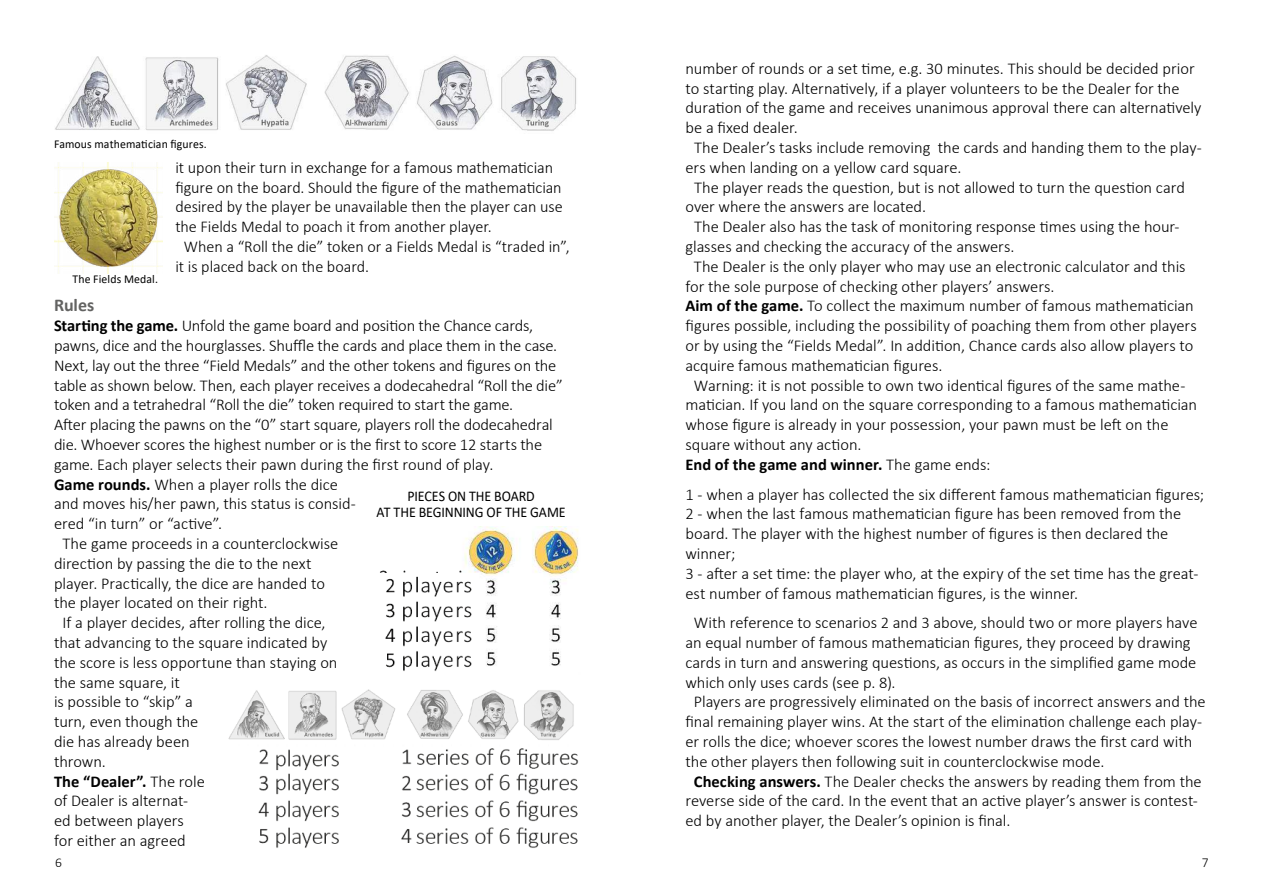
<style>
.page{position:relative;width:1263px;height:893px;background:#fff}
.page>*{position:absolute;margin:0;border:0;box-sizing:border-box;transform-origin:0 0}
.t1{font:700 18px "Calibri";letter-spacing:-.005em;color:#636362}
.t2{font:300 16.5px/19.8px "Calibri";letter-spacing:-.005em;color:#000}
.t3{font:700 16.5px "Calibri";color:#000}
.t4{font:14.85px/16.5px "Calibri";letter-spacing:-.01em;color:#000;text-align:center;scale:.94 1}
.t5{font:300 13.5px "Calibri";color:#000}
.t6{font:12px "Calibri";letter-spacing:.01em;color:#000}
.s1{font-weight:700}
.s2{font-weight:300}
</style>
<div class="page">
<img style="left:471px;top:527px;width:108px;height:139px">
<img style="left:380px;top:538px;width:91px;height:35px">
<img style="left:54px;top:162px;width:109px;height:112px">
<img style="left:55px;top:55px;width:521px;height:76px">
<img style="left:385px;top:573px;width:93px;height:98px">
<img style="left:228px;top:689px;width:351px;height:159px">
<p class="t6" style="left:54px;top:136px;width:154px">Famous mathema琀椀cian 昀椀gures.</p>
<p class="t6" style="left:72px;top:271px;width:87px">The Fields Medal.</p>
<p class="t2" style="left:175px;top:157px;width:379px">it upon their turn in exchange for a famous mathema琀椀cian</p>
<p class="t2" style="left:175px;top:177px;width:388px">昀椀gure on the board. Should the 昀椀gure of the mathema琀椀cian</p>
<p class="t2" style="left:175px;top:198px;width:389px">desired by the player be unavailable then the player can use</p>
<p class="t2" style="left:175px;top:218px;width:318px">the Fields Medal to poach it from another player.</p>
<p class="t2" style="left:184px;top:236px;width:387px">When a “Roll the die” token or a Fields Medal is “traded in”,</p>
<p class="t2" style="left:175px;top:256px;width:195px">it is placed back on the board.</p>
<p class="t1" style="left:54px;top:295px;width:42px">Rules</p>
<p class="t2" style="left:54px;top:316px;width:481px"><span class="s1">Star琀椀ng the game.</span> Unfold the game board and posi琀椀on the Chance cards,</p>
<p class="t2" style="left:54px;top:335px;width:505px">pawns, dice and the hourglasses. Shu昀툀e the cards and place them in the case.</p>
<p class="t2" style="left:54px;top:355px;width:504px">Next, lay out the three “Field Medals” and the other tokens and 昀椀gures on the</p>
<p class="t2" style="left:54px;top:375px;width:510px">table as shown below. Then, each player receives a dodecahedral “Roll the die”</p>
<p class="t2" style="left:54px;top:395px;width:461px">token and a tetrahedral “Roll the die” token required to start the game.</p>
<p class="t2" style="left:54px;top:415px;width:500px">A昀琀er placing the pawns on the “0” start square, players roll the dodecahedral</p>
<p class="t2" style="left:54px;top:434px;width:490px">die. Whoever scores the highest number or is the 昀椀rst to score 12 starts the</p>
<p class="t2" style="left:54px;top:454px;width:441px">game. Each player selects their pawn during the 昀椀rst round of play.</p>
<p class="t2" style="left:54px;top:475px;width:286px"><span class="s1">Game rounds.</span> When a player rolls the dice</p>
<p class="t2" style="left:54px;top:495px;width:303px">and moves his/her pawn, this status is consid-</p>
<p class="t2" style="left:54px;top:514px;width:170px">ered “in turn” or “ac琀椀ve”.</p>
<p class="t2" style="left:62px;top:533px;width:277px">The game proceeds in a counterclockwise</p>
<p class="t2" style="left:54px;top:553px;width:259px">direc琀椀on by passing the die to the next</p>
<p class="t2" style="left:54px;top:573px;width:272px">player. Prac琀椀cally, the dice are handed to</p>
<p class="t2" style="left:54px;top:594px;width:215px">the player located on their right.</p>
<p class="t2" style="left:62px;top:613px;width:265px">If a player decides, a昀琀er rolling the dice,</p>
<p class="t2" style="left:54px;top:634px;width:275px">that advancing to the square indicated by</p>
<p class="t2" style="left:54px;top:653px;width:285px">the score is less opportune than staying on</p>
<p class="t2" style="left:54px;top:673px;width:127px">the same square, it</p>
<p class="t2" style="left:54px;top:692px;width:140px">is possible to “skip” a</p>
<p class="t2" style="left:54px;top:713px;width:146px">turn, even though the</p>
<p class="t2" style="left:54px;top:733px;width:137px">die has already been</p>
<p class="t2" style="left:54px;top:752px;width:53px">thrown.</p>
<p class="t3" style="left:54px;top:769px;width:152px">The “Dealer”. <span class="s2">The role</span></p>
<p class="t2" style="left:54px;top:792px;width:136px">of Dealer is alternat-</p>
<p class="t2" style="left:54px;top:812px;width:131px">ed between players</p>
<p class="t2" style="left:54px;top:832px;width:133px">for either an agreed</p>
<p class="t4" style="left:377px;top:487px;width:203px">PIECES ON THE BOARD<br>AT THE BEGINNING OF THE GAME</p>
<p class="t2" style="left:685px;top:58px;width:511px">number of rounds or a set 琀椀me, e.g. 30 minutes. This should be decided prior</p>
<p class="t2" style="left:685px;top:78px;width:496px">to star琀椀ng play. Alterna琀椀vely, if a player volunteers to be the Dealer for the</p>
<p class="t2" style="left:685px;top:98px;width:518px">dura琀椀on of the game and receives unanimous approval there can alterna琀椀vely</p>
<p class="t2" style="left:685px;top:118px;width:114px">be a 昀椀xed dealer.</p>
<p class="t2" style="left:694px;top:137px;width:509px">The Dealer’s tasks include removing the cards and handing them to the play-</p>
<p class="t2" style="left:685px;top:158px;width:277px">ers when landing on a yellow card square.</p>
<p class="t2" style="left:694px;top:177px;width:492px">The player reads the ques琀椀on, but is not allowed to turn the ques琀椀on card</p>
<p class="t2" style="left:685px;top:198px;width:242px">over where the answers are located.</p>
<p class="t2" style="left:694px;top:217px;width:487px">The Dealer also has the task of monitoring response 琀椀mes using the hour-</p>
<p class="t2" style="left:685px;top:236px;width:331px">glasses and checking the accuracy of the answers.</p>
<p class="t2" style="left:694px;top:256px;width:493px">The Dealer is the only player who may use an electronic calculator and this</p>
<p class="t2" style="left:685px;top:276px;width:371px">for the sole purpose of checking other players’ answers.</p>
<p class="t2" style="left:685px;top:296px;width:510px"><span class="s1">Aim of the game.</span> To collect the maximum number of famous mathema琀椀cian</p>
<p class="t2" style="left:685px;top:316px;width:513px">昀椀gures possible, including the possibility of poaching them from other players</p>
<p class="t2" style="left:685px;top:335px;width:509px">or by using the “Fields Medal”. In addi琀椀on, Chance cards also allow players to</p>
<p class="t2" style="left:685px;top:355px;width:258px">acquire famous mathema琀椀cian 昀椀gures.</p>
<p class="t2" style="left:694px;top:375px;width:493px">Warning: it is not possible to own two iden琀椀cal 昀椀gures of the same mathe-</p>
<p class="t2" style="left:685px;top:395px;width:513px">ma琀椀cian. If you land on the square corresponding to a famous mathema琀椀cian</p>
<p class="t2" style="left:685px;top:415px;width:485px">whose 昀椀gure is already in your possession, your pawn must be le昀琀 on the</p>
<p class="t2" style="left:685px;top:434px;width:178px">square without any ac琀椀on.</p>
<p class="t3" style="left:685px;top:453px;width:306px">End of the game and winner. <span class="s2">The game ends:</span></p>
<p class="t2" style="left:685px;top:484px;width:520px">1 - when a player has collected the six di昀昀erent famous mathema琀椀cian 昀椀gures; 2 - when the last famous mathema琀椀cian 昀椀gure has been removed from the board. The player with the highest number of 昀椀gures is then declared the winner;<br>3 - a昀琀er a set 琀椀me: the player who, at the expiry of the set 琀椀me has the great&shy;est number of famous mathema琀椀cian 昀椀gures, is the winner.</p>
<p class="t2" style="left:694px;top:614px;width:505px">With reference to scenarios 2 and 3 above, should two or more players have</p>
<p class="t2" style="left:685px;top:632px;width:507px">an equal number of famous mathema琀椀cian 昀椀gures, they proceed by drawing</p>
<p class="t2" style="left:685px;top:652px;width:512px">cards in turn and answering ques琀椀ons, as occurs in the simpli昀椀ed game mode</p>
<p class="t2" style="left:685px;top:673px;width:212px">which only uses cards (see p. 8).</p>
<p class="t2" style="left:694px;top:693px;width:513px">Players are progressively eliminated on the basis of incorrect answers and the</p>
<p class="t2" style="left:685px;top:712px;width:518px">昀椀nal remaining player wins. At the start of the elimina琀椀on challenge each play-</p>
<p class="t2" style="left:685px;top:731px;width:508px">er rolls the dice; whoever scores the lowest number draws the 昀椀rst card with</p>
<p class="t2" style="left:685px;top:751px;width:420px">the other players then following suit in counterclockwise mode.</p>
<p class="t2" style="left:694px;top:771px;width:509px"><span class="s1">Checking answers.</span> The Dealer checks the answers by reading them from the</p>
<p class="t2" style="left:685px;top:791px;width:514px">reverse side of the card. In the event that an ac琀椀ve player’s answer is contest-</p>
<p class="t2" style="left:685px;top:811px;width:326px">ed by another player, the Dealer’s opinion is 昀椀nal.</p>
<p class="t5" style="left:55px;top:857px;width:8px">6</p>
<p class="t5" style="left:1202px;top:857px;width:8px">7</p>
</div>
